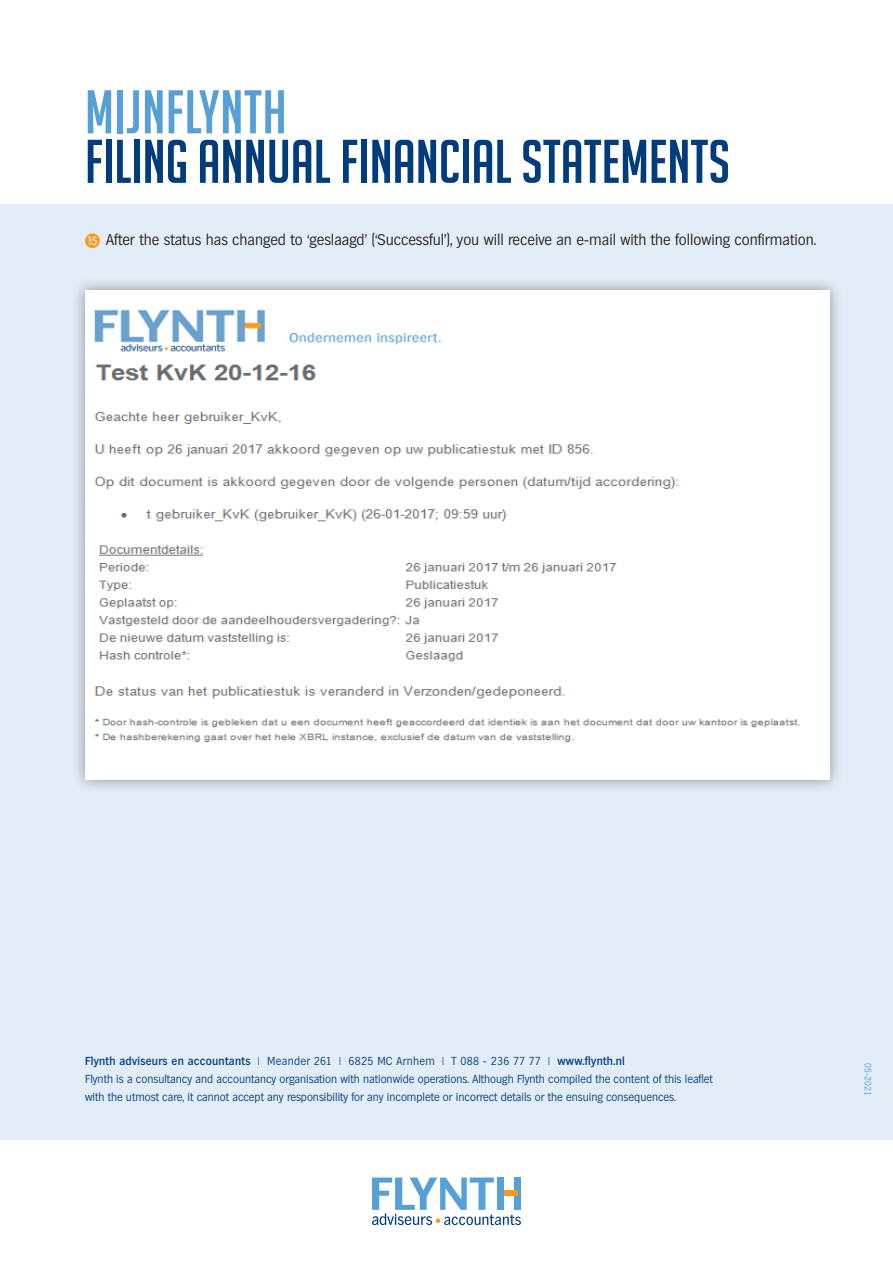
<style>
.page{position:relative;width:893px;height:1263px;background:#fff}
.page>*{position:absolute;margin:0;border:0;box-sizing:border-box;transform-origin:0 0}
.t1{font:60px "Big Noodle Titling";color:#013d7d}
.t2{font:60px "Big Noodle Titling";letter-spacing:.01em;color:#56a0d5}
.t3{font:300 15px "Hamburg TS";color:#231f20}
.t4{font:300 11.25px/18px "Hamburg TS";color:#013d7d}
.t5{font:500 11.25px "Hamburg TS";letter-spacing:.025em;color:#013d7d}
.t6{font:300 9px "Hamburg TS";letter-spacing:.015em;color:#56a0d5}
.s1{font-weight:300}
</style>
<div class="page">
<div style="left:0;top:204px;width:893px;height:936px;background:#e3edf7"></div>
<div style="left:71px;top:276px;width:772px;height:518px;background:#231f20;opacity:.45"></div>
<div style="left:85px;top:290px;width:744px;height:489px;background:#fff"></div>
<img style="left:94px;top:309px;width:707px;height:433px">
<svg style="left:372px;top:1177px;width:149px;height:48px"></svg>
<h1 class="t2" style="left:85px;top:80px;width:203px">MijnFlynth</h1>
<h1 class="t1" style="left:85px;top:129px;width:646px">FILING ANNUAL FINANCIAL STATEMENTS</h1>
<h2 class="t3" style="left:106px;top:231px;width:711px">After the status has changed to ‘geslaagd’ (‘Successful’), you will receive an e-mail with the following confirmation.</h2>
<p class="t5" style="left:85px;top:1054px;width:541px">Flynth adviseurs en accountants <span class="s1">| Meander 261 | 6825 MC Arnhem | T 088 - 236 77 77 |</span> www.flynth.nl</p>
<p class="t4" style="left:85px;top:1070px;width:629px">Flynth is a consultancy and accountancy organisation with nationwide operations. Although Flynth compiled the content of this leaflet with the utmost care, it cannot accept any responsibility for any incomplete or incorrect details or the ensuing consequences.</p>
<p class="t6" style="left:873px;top:1063px;width:34px;rotate:90deg">05-2021</p>
</div>
